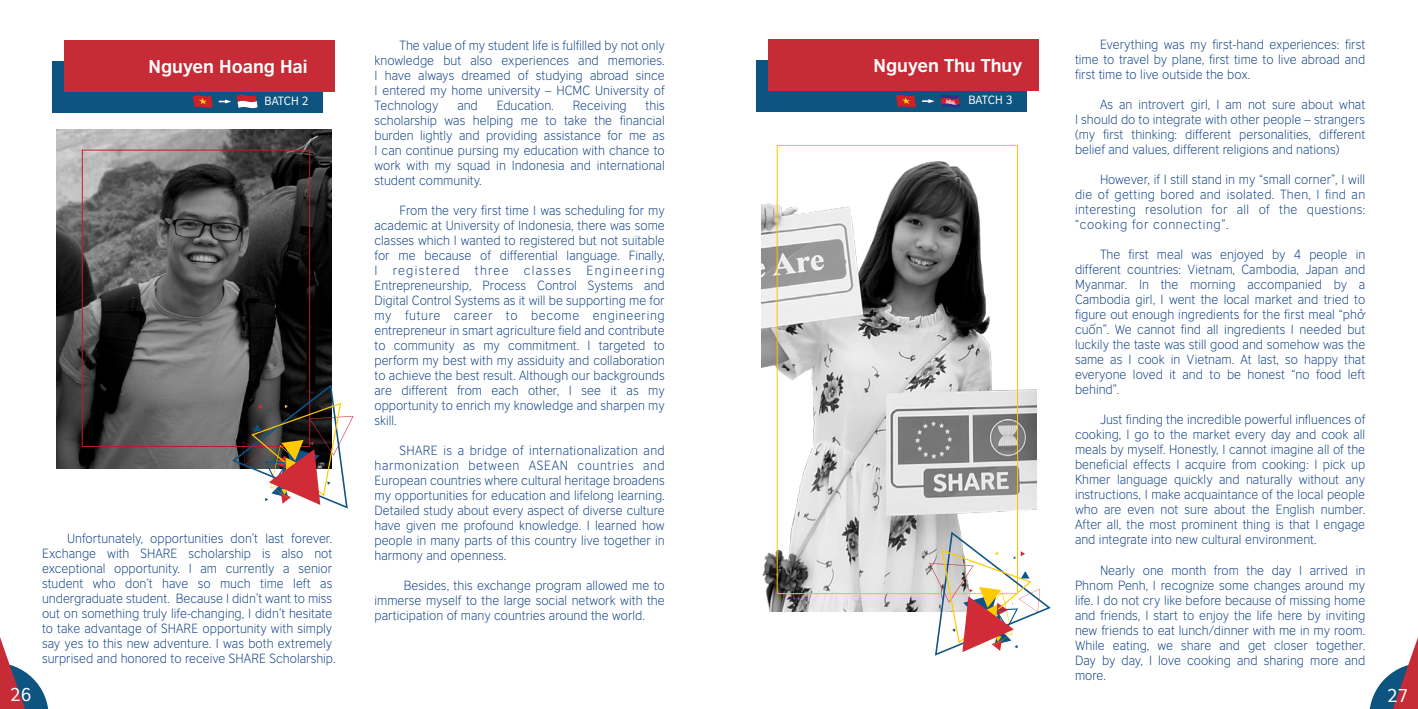
<style>
.page{position:relative;width:1418px;height:709px;background:#fff}
.page>*{position:absolute;margin:0;border:0;box-sizing:border-box;transform-origin:0 0}
.t1{font:700 17.5px "British Council Sans";color:#fff}
.t2{font:17.5px "British Council Sans";color:#fff}
.t3{font:300 12.5px/15px "British Council Sans";color:#013680;text-align:justify}
.t4{font:11.25px "British Council Sans";letter-spacing:-.015em;color:#fff}
</style>
<div class="page">
<svg style="left:0;top:637px;width:49px;height:72px"></svg>
<img style="left:57px;top:130px;width:274px;height:338px">
<div style="left:82px;top:150px;width:228px;height:297px;border:1px solid #bd1c23"></div>
<div style="left:52px;top:62px;width:271px;height:51px;background:#0e5480"></div>
<div style="left:64px;top:40px;width:271px;height:51px;background:#c72b36"></div>
<svg style="left:1369px;top:640px;width:48px;height:69px"></svg>
<img style="left:762px;top:145px;width:274px;height:466px">
<div style="left:777px;top:145px;width:240px;height:449px;border:1px solid #ffc200"></div>
<div style="left:755px;top:61px;width:271px;height:51px;background:#0e5480"></div>
<div style="left:768px;top:39px;width:270px;height:51px;background:#c62b36"></div>
<svg style="left:929px;top:531px;width:121px;height:124px"></svg>
<svg style="left:232px;top:384px;width:121px;height:124px"></svg>
<svg style="left:193px;top:95px;width:20px;height:13px"></svg>
<svg style="left:219px;top:99px;width:12px;height:4px"></svg>
<svg style="left:237px;top:94px;width:21px;height:15px"></svg>
<svg style="left:896px;top:94px;width:20px;height:14px"></svg>
<svg style="left:922px;top:99px;width:12px;height:4px"></svg>
<svg style="left:940px;top:95px;width:20px;height:13px"></svg>
<h1 class="t1" style="left:149px;top:51px;width:161px">Nguyen Hoang Hai</h1>
<p class="t4" style="left:264px;top:92px;width:46px">BATCH 2</p>
<h1 class="t2" style="left:10px;top:680px;width:23px">26</h1>
<p class="t3" style="left:42px;top:529px;width:295px;text-align:left;text-indent:25px">Unfortunately, opportunities don’t last forever.<br>Exchange with SHARE scholarship is also not exceptional opportunity. I am currently a senior student who don’t have so much time left as undergraduate student. Because I didn’t want to miss out on something truly life-changing, I didn’t hesitate to take advantage of SHARE opportunity with simply say yes to this new adventure. I was both extremely surprised and honored to receive SHARE Scholarship.</p>
<p class="t3" style="left:374px;top:37px;width:292px;text-indent:25px">The value of my student life is fulfilled by not only knowledge but also experiences and memories.<br>I have always dreamed of studying abroad since I entered my home university – HCMC University of Technology</p>
<p class="t3" style="left:374px;top:97px;width:292px;text-indent:271px">this scholarship was helping me to take the financial burden lightly and providing assistance for me as I can continue pursing my education with chance to work with my squad in Indonesia and international student community.</p>
<p class="t3" style="left:374px;top:202px;width:292px;text-indent:25px">From the very first time I was scheduling for my academic at University of Indonesia, there was some classes which I wanted to registered but not suitable for me because of differential language. Finally, I registered three classes Engineering Entrepreneurship, Process Control Systems and Digital Control Systems as it will be supporting me for my future career to become engineering entrepreneur in smart agriculture field and contribute to community as my commitment. I targeted to perform my best with my assiduity and collaboration to achieve the best result. Although our backgrounds are different from each other, I see it as my opportunity to enrich my knowledge and sharpen my skill.</p>
<p class="t3" style="left:374px;top:442px;width:292px;text-indent:25px">SHARE is a bridge of internationalization and harmonization between ASEAN countries and European countries where cultural heritage broadens my opportunities for education and lifelong learning.<br>Detailed study about every aspect of diverse culture have given me profound knowledge. I learned how people in many parts of this country live together in harmony and openness.</p>
<p class="t3" style="left:374px;top:577px;width:292px;text-indent:29px">Besides, this exchange program allowed me to immerse myself to the large social network with the participation of many countries around the world.</p>
<p class="t3" style="left:457px;top:97px;width:22px">and</p>
<p class="t3" style="left:496px;top:97px;width:59px">Education.</p>
<p class="t3" style="left:572px;top:97px;width:56px">Receiving</p>
<h1 class="t1" style="left:873px;top:50px;width:150px">Nguyen Thu Thuy</h1>
<p class="t4" style="left:968px;top:91px;width:46px">BATCH 3</p>
<p class="t3" style="left:1074px;top:36px;width:292px;text-indent:25px">Everything was my first-hand experiences: first time to travel by plane, first time to live abroad and first time to live outside the box.</p>
<p class="t3" style="left:1074px;top:96px;width:292px;text-indent:25px">As an introvert girl, I am not sure about what I should do to integrate with other people – strangers (my first thinking: different personalities, different belief and values, different religions and nations)</p>
<p class="t3" style="left:1074px;top:171px;width:292px;text-indent:25px">However, if I still stand in my “small corner”, I will die of getting bored and isolated. Then, I find an interesting resolution for all of the questions: “cooking for connecting”.</p>
<p class="t3" style="left:1074px;top:246px;width:292px;text-indent:25px">The first meal was enjoyed by 4 people in different countries: Vietnam, Cambodia, Japan and Myanmar. In the morning accompanied by a Cambodia girl, I went the local market and tried to figure out enough ingredients for the first meal “phở cuốn”. We cannot find all ingredients I needed but luckily the taste was still good and somehow was the same as I cook in Vietnam. At last, so happy that everyone loved it and to be honest “no food left behind”.</p>
<p class="t3" style="left:1074px;top:411px;width:292px;text-indent:25px">Just finding the incredible powerful influences of cooking, I go to the market every day and cook all meals by myself. Honestly, I cannot imagine all of the beneficial effects I acquire from cooking: I pick up Khmer language quickly and naturally without any instructions, I make acquaintance of the local people who are even not sure about the English number.<br>After all, the most prominent thing is that I engage and integrate into new cultural environment.</p>
<p class="t3" style="left:1074px;top:561px;width:292px;text-indent:25px">Nearly one month from the day I arrived in Phnom Penh, I recognize some changes around my life. I do not cry like before because of missing home and friends, I start to enjoy the life here by inviting new friends to eat lunch/dinner with me in my room.<br>While eating, we share and get closer together.<br>Day by day, I love cooking and sharing more and more.</p>
<h1 class="t2" style="left:1386px;top:680px;width:23px">27</h1>
</div>
